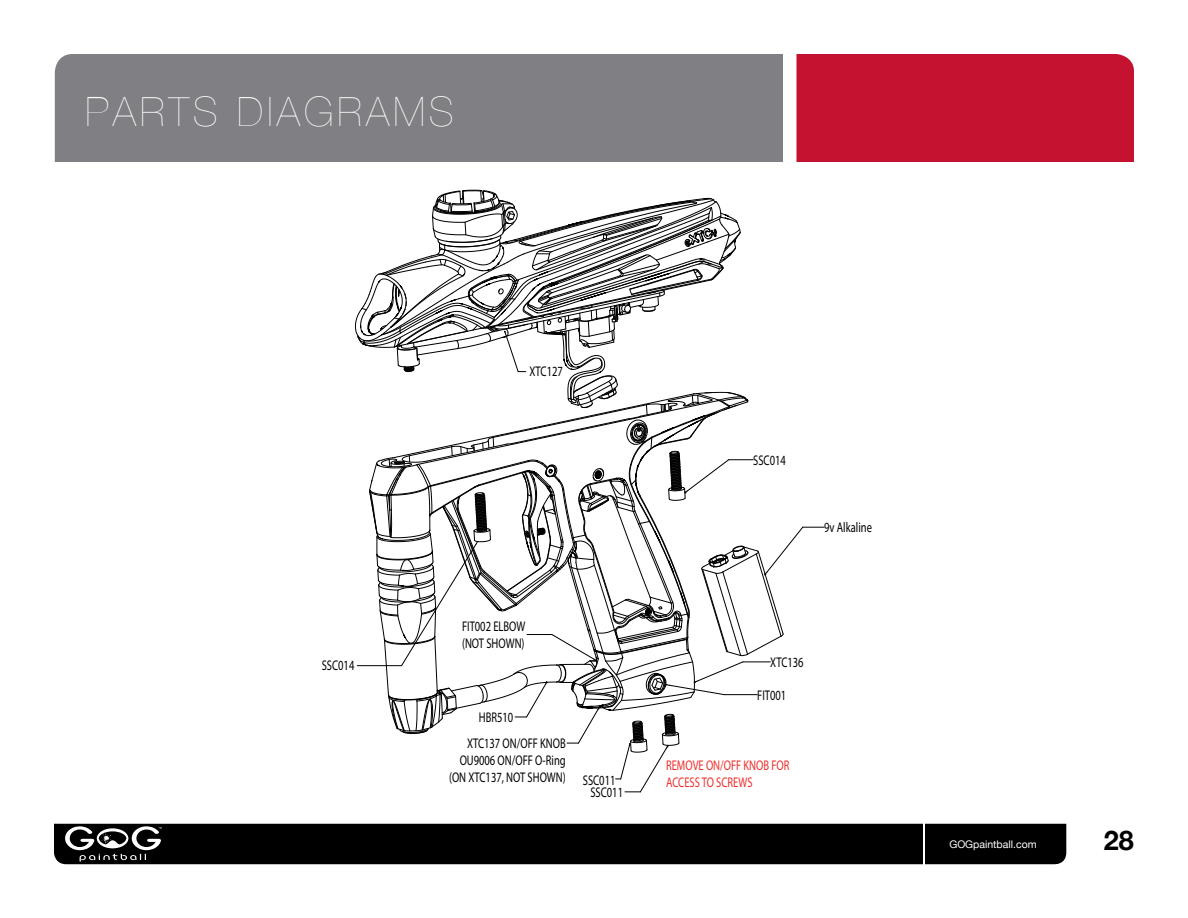
<style>
.page{position:relative;width:1188px;height:918px;background:#fff}
.page>*{position:absolute;margin:0;border:0;box-sizing:border-box;transform-origin:0 0}
.t1{font:200 40.5px "Helvetica Neue";letter-spacing:.1em;color:#fff}
.t2{font:700 27px "Helvetica Neue";color:#000}
.t3{font:14.1px/17px "Myriad Pro";color:#000;text-align:right;scale:.75 1}
.t4{font:14.1px/17px "Myriad Pro";color:#ee2d2b;scale:.75 1}
.t5{font:10.5px "Helvetica Neue";color:#fff}
</style>
<div class="page">
<div style="left:55px;top:54px;width:728px;height:108px;background:#807f83"></div>
<div style="left:796px;top:54px;width:338px;height:108px;background:#c41230"></div>
<div style="left:54px;top:824px;width:1012px;height:41px;background:#000"></div>
<svg style="left:355px;top:189px;width:469px;height:604px"></svg>
<h1 class="t1" style="left:85px;top:88px;width:370px">PARTS DIAGRAMS</h1>
<p class="t3" style="left:322px;top:657px;width:45px">SSC014</p>
<p class="t3" style="left:530px;top:362px;width:46px">XTC127</p>
<p class="t3" style="left:462px;top:617px;width:86px;text-align:left">FIT002 ELBOW (NOT SHOWN)</p>
<p class="t3" style="left:479px;top:709px;width:47px">HBR510</p>
<p class="t3" style="left:449px;top:734px;width:157px">XTC137 ON/OFF KNOB<br>OU9006 ON/OFF O-Ring (ON XTC137, NOT SHOWN)</p>
<p class="t3" style="left:583px;top:772px;width:45px">SSC011</p>
<p class="t3" style="left:590px;top:783px;width:45px">SSC011</p>
<p class="t3" style="left:753px;top:451px;width:45px">SSC014</p>
<p class="t3" style="left:824px;top:519px;width:65px">9v Alkaline</p>
<p class="t3" style="left:770px;top:653px;width:46px">XTC136</p>
<p class="t3" style="left:757px;top:686px;width:40px">FIT001</p>
<p class="t4" style="left:666px;top:757px;width:166px">REMOVE ON/OFF KNOB FOR<br>ACCESS TO SCREWS</p>
<p class="t5" style="left:949px;top:838px;width:89px">GOGpaintball.com</p>
<h2 class="t2" style="left:1104px;top:824px;width:32px">28</h2>
</div>
